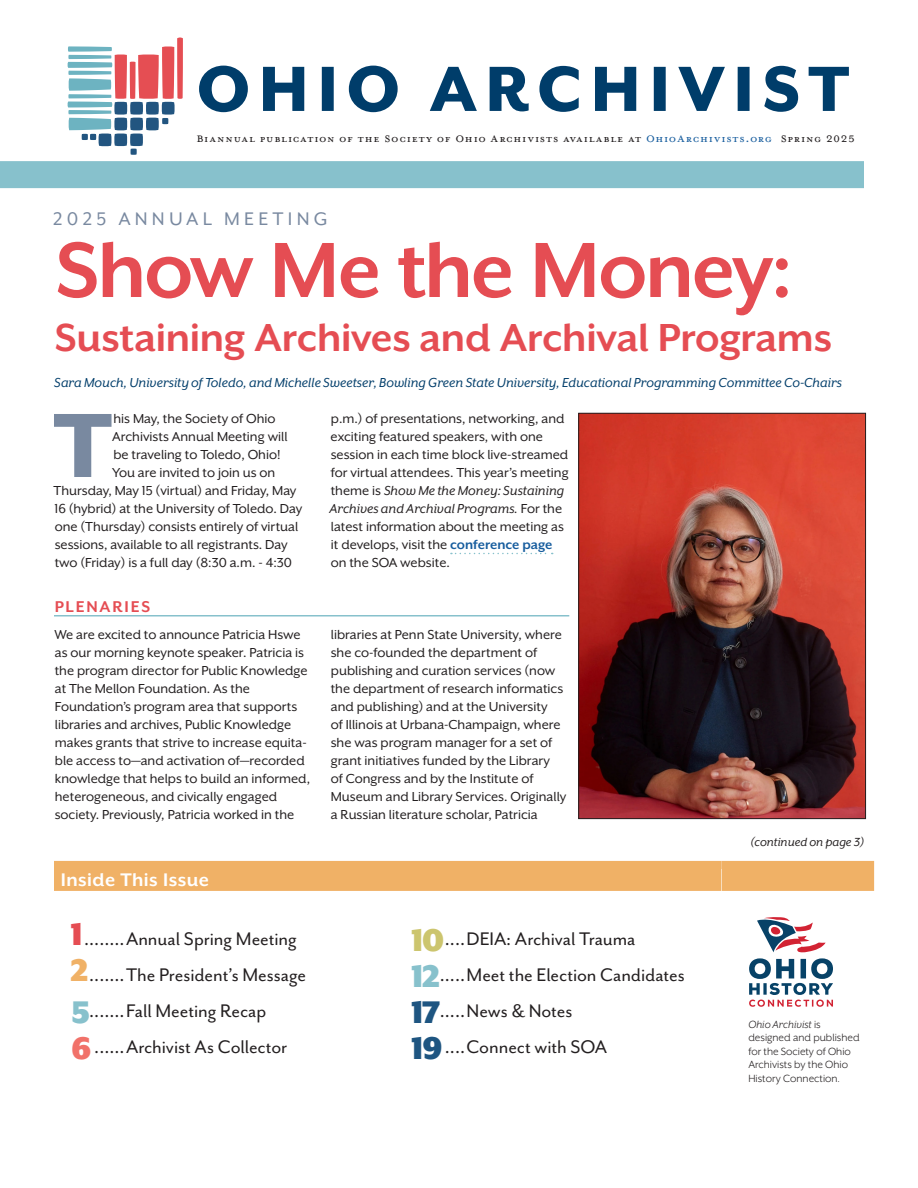
<style>
.page{position:relative;width:918px;height:1188px;background:#fff}
.page>*{position:absolute;margin:0;border:0;box-sizing:border-box;transform-origin:0 0}
.basic__w_drop_cap{font:800 105px "Mr Eaves Mod OT";color:#7989a0}
.title_60{font:700 90px "Mr Eaves XL San OT";letter-spacing:-.025em;color:#e54d53}
.title_30{font:700 45px "Mr Eaves XL San OT";letter-spacing:-.005em;color:#e54d53}
.t1{font:21px "Mr Eaves San OT";letter-spacing:-.005em;color:#231f20}
.kicker{font:21px "Mr Eaves San OT";letter-spacing:.2em;color:#7989a0}
.Running_Head__TOC_title{font:700 21px "Mr Eaves XL San OT";letter-spacing:.025em;color:#fff}
.subhead__rule_below_span_all{font:700 18px "Mr Eaves XL San OT";letter-spacing:.1em;color:#e54d53}
.basic{font:15px/18px "Mr Eaves XL San OT";color:#231f20}
.basic__w_drop_cap-2{font:15px/18px "Mr Eaves XL San OT";color:#231f20}
.byline__span_all{font:italic 15px "Mr Eaves XL San OT";color:#003d6a}
.nameplate_tag_line{font:15px "Mrs Eaves Petite Caps OT";letter-spacing:.05em;color:#231f20}
.t2{font:italic 13.5px "Mr Eaves XL San OT";color:#231f20}
.t3{font:12px/13.5px "Mr Eaves XL San OT";color:#231f20}
.s1{color:#175d9e}
.s2{font-style:italic}
.s3{font-weight:700;color:#175d9e}
.s4{font-family:"Mr Eaves XL San OT";font-weight:900;font-size:36px;color:#e54d53}
.s5{font-family:"Mr Eaves XL San OT";font-weight:900;font-size:36px;color:#f0b166}
.s6{font-family:"Mr Eaves XL San OT";font-weight:900;font-size:36px;color:#87c1cc}
.s7{font-family:"Mr Eaves XL San OT";font-weight:900;font-size:36px;color:#f17169}
.s8{font-family:"Mr Eaves XL San OT";font-weight:900;font-size:36px;color:#ccc56e}
.s9{font-family:"Mr Eaves XL San OT";font-weight:900;font-size:36px;color:#1e5581}
</style>
<div class="page">
<svg style="left:199px;top:66px;width:650px;height:46px"></svg>
<div style="left:0;top:161px;width:864px;height:27px;background:#87c1cc"></div>
<div style="left:177px;top:37px;width:6px;height:62px;background:#e54e53"></div>
<div style="left:130px;top:148px;width:7px;height:7px;background:#225580"></div>
<svg style="left:67px;top:46px;width:108px;height:100px"></svg>
<div style="left:54px;top:861px;width:668px;height:30px;background:#f0b166"></div>
<div style="left:722px;top:861px;width:152px;height:30px;background:#f0b166"></div>
<svg style="left:749px;top:917px;width:84px;height:90px"></svg>
<svg style="left:451px;top:553px;width:102px;height:1px"></svg>
<hr style="left:54px;top:615px;width:515px;height:1px;background:#87c1cc">
<img style="left:580px;top:415px;width:284px;height:402px">
<div style="left:578px;top:413px;width:288px;height:406px;border:1px solid #231f20"></div>
<p class="nameplate_tag_line" style="left:196px;top:132px;width:660px">Biannual publication of the Society of Ohio Archivists available at <span class="s1">OhioArchivists.org</span> Spring 2025</p>
<p class="kicker" style="left:53px;top:207px;width:276px">2025 ANNUAL MEETING</p>
<p class="title_60" style="left:55px;top:220px;width:739px">Show Me the Money:</p>
<p class="title_30" style="left:55px;top:312px;width:779px">Sustaining Archives and Archival Programs</p>
<p class="byline__span_all" style="left:54px;top:374px;width:789px">Sara Mouch, University of Toledo, and Michelle Sweetser, Bowling Green State University, Educational Programming Committee Co-Chairs</p>
<p class="basic__w_drop_cap" style="left:53px;top:385px;width:61px">T</p>
<p class="basic__w_drop_cap-2" style="left:113px;top:410px;width:164px">his May, the Society of Ohio</p>
<p class="basic__w_drop_cap-2" style="left:329px;top:410px;width:241px">p.m.) of presentations, networking, and exciting featured speakers, with one session in each time block live-streamed for virtual attendees. This year’s meeting theme is <span class="s2">Show Me the Money: Sustaining Archives and Archival Programs.</span> For the latest information about the meeting as it develops, visit the <span class="s3">conference page </span>on the SOA website.</p>
<p class="basic__w_drop_cap-2" style="left:112px;top:428px;width:177px">Archivists Annual Meeting will</p>
<p class="basic__w_drop_cap-2" style="left:113px;top:446px;width:169px">be traveling to Toledo, Ohio!</p>
<p class="basic__w_drop_cap-2" style="left:112px;top:464px;width:165px">You are invited to join us on</p>
<p class="basic__w_drop_cap-2" style="left:54px;top:482px;width:244px">Thursday, May 15 (virtual) and Friday, May</p>
<p class="basic__w_drop_cap-2" style="left:54px;top:500px;width:249px">16 (hybrid) at the University of Toledo. Day</p>
<p class="basic__w_drop_cap-2" style="left:55px;top:518px;width:245px">one (Thursday) consists entirely of virtual</p>
<p class="basic__w_drop_cap-2" style="left:55px;top:536px;width:234px">sessions, available to all registrants. Day</p>
<p class="basic__w_drop_cap-2" style="left:55px;top:554px;width:239px">two (Friday) is a full day (8:30 a.m. - 4:30</p>
<p class="subhead__rule_below_span_all" style="left:55px;top:597px;width:97px">PLENARIES</p>
<p class="basic" style="left:54px;top:626px;width:257px">We are excited to announce Patricia Hswe as our morning keynote speaker. Patricia is the program director for Public Knowledge at The Mellon Foundation. As the Foundation’s program area that supports libraries and archives, Public Knowledge makes grants that strive to increase equita&shy;ble access to—and activation of—recorded knowledge that helps to build an informed, heterogeneous, and civically engaged society. Previously, Patricia worked in the</p>
<p class="basic" style="left:331px;top:626px;width:237px">libraries at Penn State University, where she co-founded the department of publishing and curation services (now the department of research informatics and publishing) and at the University<br>of Illinois at Urbana-Champaign, where she was program manager for a set of grant initiatives funded by the Library<br>of Congress and by the Institute of Museum and Library Services. Originally a Russian literature scholar, Patricia</p>
<p class="Running_Head__TOC_title" style="left:61px;top:868px;width:150px">Inside This Issue</p>
<p class="t1" style="left:70px;top:927px;width:228px"><span class="s4">1</span>........Annual Spring Meeting</p>
<p class="t1" style="left:71px;top:963px;width:237px"><span class="s5">2</span>.......The President’s Message</p>
<p class="t1" style="left:72px;top:999px;width:196px"><span class="s6">5</span>.......Fall Meeting Recap</p>
<p class="t1" style="left:71px;top:1035px;width:218px"><span class="s7">6</span>......Archivist As Collector</p>
<p class="t1" style="left:411px;top:927px;width:226px"><span class="s8">10</span>....DEIA: Archival Trauma</p>
<p class="t1" style="left:411px;top:963px;width:276px"><span class="s6">12</span>.....Meet the Election Candidates</p>
<p class="t1" style="left:411px;top:999px;width:163px"><span class="s9">17</span>.....News &amp; Notes</p>
<p class="t1" style="left:411px;top:1035px;width:198px"><span class="s9">19</span>....Connect with SOA</p>
<p class="t2" style="left:750px;top:835px;width:115px">(continued on page 3)</p>
<p class="t3" style="left:748px;top:1018px;width:113px"><span class="s2">Ohio Archivist</span> is designed and published for the Society of Ohio<br>Archivists by the Ohio<br>History Connection.</p>
</div>
